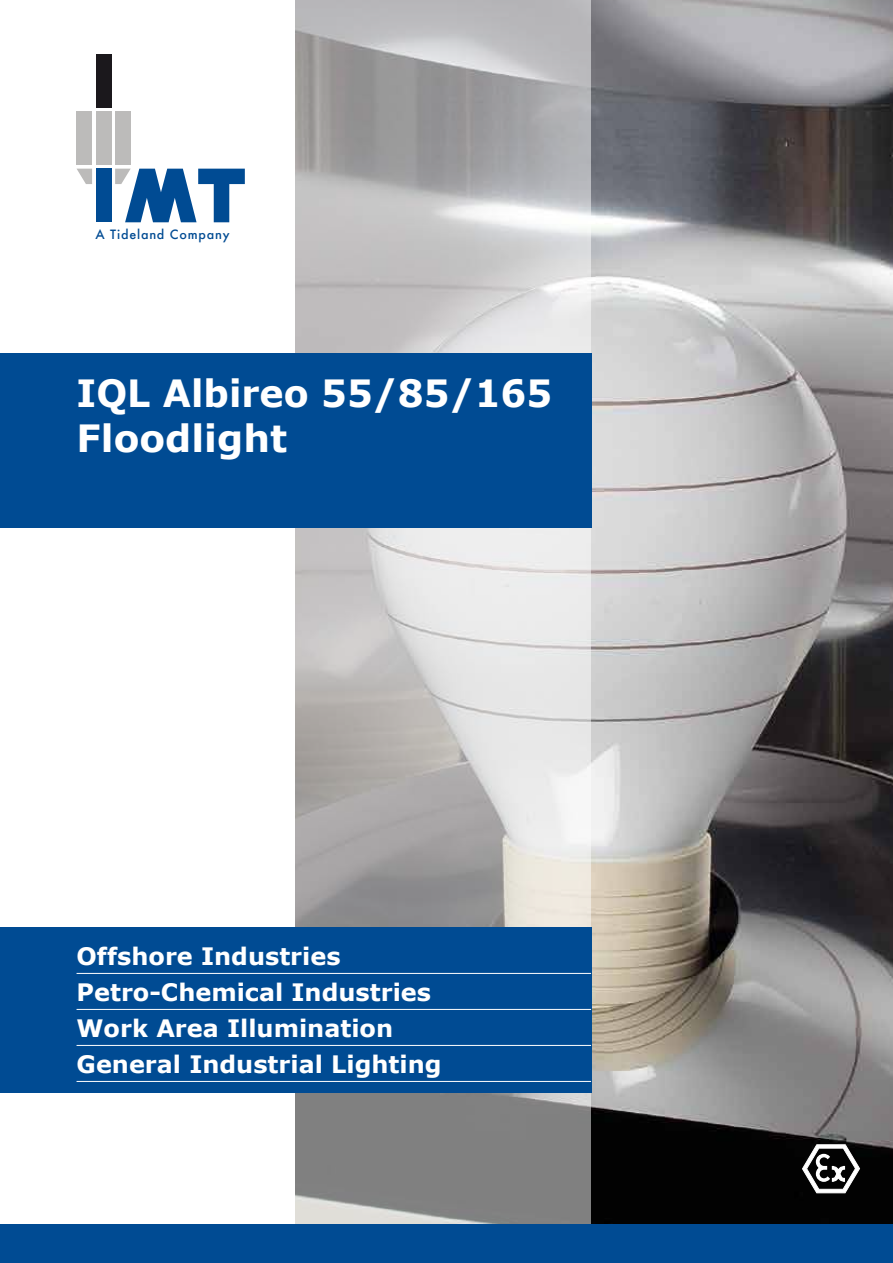
<style>
.page{position:relative;width:893px;height:1263px;background:#fff}
.page>*{position:absolute;margin:0;border:0;box-sizing:border-box;transform-origin:0 0}
.t1{font:700 37.5px/45px "Verdana";color:#fff}
.t2{font:700 24px/36px "Verdana";color:#fff}
.t3{font:500 12.6px "Futura";letter-spacing:.06em;color:#004b93}
</style>
<div class="page">
<hr style="left:0;top:0;width:1px;height:54px;background:#004b93">
<div style="left:96px;top:54px;width:15px;height:54px;background:#1b181c"></div>
<div style="left:96px;top:111px;width:15px;height:54px;background:#bcbbba"></div>
<div style="left:115px;top:111px;width:16px;height:54px;background:#bcbbba"></div>
<div style="left:96px;top:169px;width:15px;height:53px;background:#004b93"></div>
<div style="left:77px;top:111px;width:15px;height:54px;background:#bcbbba"></div>
<svg style="left:77px;top:169px;width:15px;height:15px"></svg>
<svg style="left:115px;top:169px;width:130px;height:53px"></svg>
<img style="left:591px;top:0;width:302px;height:1225px">
<svg style="left:296px;top:0;width:295px;height:1225px;background:#b9b8b9"></svg>
<svg style="left:802px;top:1144px;width:58px;height:49px"></svg>
<div style="left:0;top:927px;width:591px;height:166px;background:#004b93"></div>
<div style="left:0;top:353px;width:591px;height:175px;background:#004b93"></div>
<hr style="left:77px;top:973px;width:514px;height:1px;background:#fff">
<hr style="left:77px;top:1009px;width:514px;height:1px;background:#fff">
<hr style="left:77px;top:1045px;width:514px;height:1px;background:#fff">
<hr style="left:77px;top:1081px;width:514px;height:1px;background:#fff">
<div style="left:0;top:1225px;width:893px;height:38px;background:#004b93"></div>
<p class="t3" style="left:95px;top:226px;width:136px">A Tideland Company</p>
<h1 class="t1" style="left:77px;top:370px;width:477px">IQL Albireo 55/85/165<br>Floodlight</h1>
<p class="t2" style="left:77px;top:937px;width:366px">Offshore Industries<br>Petro-Chemical Industries<br>Work Area Illumination<br>General Industrial Lighting</p>
</div>
